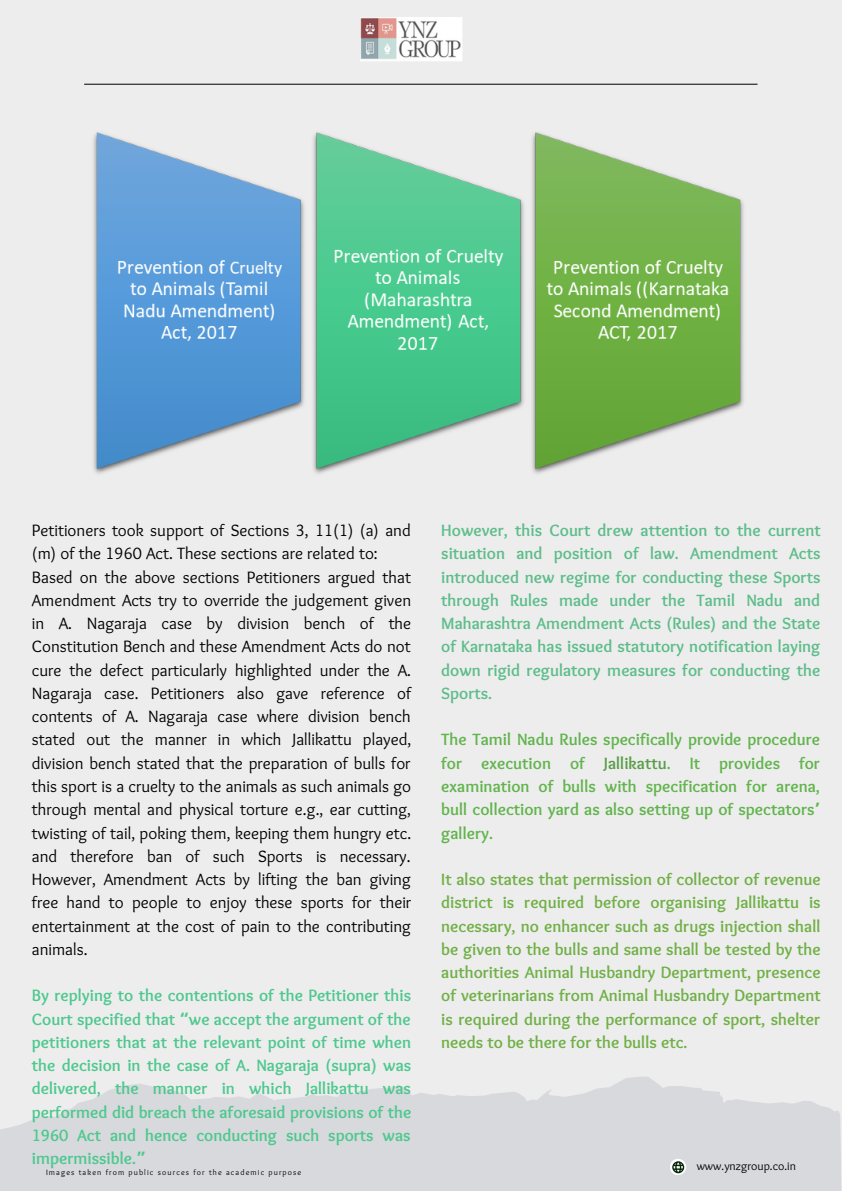
<style>
.page{position:relative;width:842px;height:1191px;background:#fff}
.page>*{position:absolute;margin:0;border:0;box-sizing:border-box;transform-origin:0 0}
.t1{font:17px/23.2px "Sukar Regular";color:#000}
.t2{font:700 17px/23.2px "Sukar";color:#70b046;text-align:justify}
.t3{font:700 17px/23.2px "Sukar";color:#4dc88e;text-align:justify}
.t4{font:700 17px/23.2px "Sukar";color:#5dbd8a;text-align:justify}
.t5{font:700 17px/23.2px "Sukar";color:#61b44c;text-align:justify}
.t6{font:12px "Sukar Regular";color:#000}
.t7{font:8px "Sukar Regular";letter-spacing:.14em;color:#000}
.s1{font-family:"Noto Sans Gurmukhi"}
.s2{color:#599d48}
</style>
<div class="page">
<div style="left:0;top:0;width:842px;height:1190px;background:#ededed"></div>
<svg style="left:0;top:1077px;width:841px;height:113px;fill:#d7d9dc"></svg>
<hr style="left:84px;top:84px;width:673px;height:1px;background:#000">
<img style="left:360px;top:17px;width:102px;height:44px">
<svg style="left:670px;top:1158px;width:16px;height:16px"></svg>
<svg style="left:672px;top:1161px;width:12px;height:12px"></svg>
<img style="left:93px;top:132px;width:651px;height:342px">
<p class="t1" style="left:32px;top:520px;width:381px">Petitioners took support of Sections 3, 11(1) (a) and (m) of the 1960 Act. These sections are related to:</p>
<p class="t1" style="left:32px;top:566px;width:381px;text-align:justify">Based on the above sections Petitioners argued that Amendment Acts try to override the judgement given in A. Nagaraja case by division bench of the Constitution Bench and these Amendment Acts do not cure the defect particularly highlighted under the A.<br>Nagaraja case. Petitioners also gave reference of contents of A. Nagaraja case where division bench stated out the manner in which Jallikattu played, division bench stated that the preparation of bulls for this sport is a cruelty to the animals as such animals go through mental and physical torture e.g., ear cutting, twisting of tail, poking them, keeping them hungry etc. and therefore ban of such Sports is necessary.<br>However, Amendment Acts by lifting the ban giving free hand to people to enjoy these sports for their entertainment at the cost of pain to the contributing animals.</p>
<p class="t3" style="left:32px;top:985px;width:381px">By replying to the contentions of the Petitioner this Court specified that <span class="s1">“</span>we accept the argument of the petitioners that at the relevant point of time when the decision in the case of A. Nagaraja (supra) was delivered, the manner in which Jallikattu was performed did breach the aforesaid provisions of the 1960 Act and hence conducting such sports was impermissible.<span class="s1">”</span></p>
<p class="t7" style="left:46px;top:1167px;width:257px">Images taken from public sources for the academic purpose</p>
<p class="t4" style="left:441px;top:520px;width:381px">However, this Court drew attention to the current situation and position of law. Amendment Acts introduced new regime for conducting these Sports through Rules made under the Tamil Nadu and Maharashtra Amendment Acts (Rules) and the State of Karnataka has issued statutory notification laying down rigid regulatory measures for conducting the Sports.</p>
<p class="t5" style="left:441px;top:729px;width:380px">The Tamil Nadu Rules specifically provide procedure for execution of <span class="s2">Jallikattu</span>. It provides for examination of bulls with specification for arena, bull collection yard as also setting up of spectators<span class="s1">’ </span>gallery.</p>
<p class="t2" style="left:441px;top:869px;width:381px">It also states that permission of collector of revenue district is required before organising Jallikattu is necessary, no enhancer such as drugs injection shall be given to the bulls and same shall be tested by the authorities Animal Husbandry Department, presence of veterinarians from Animal Husbandry Department is required during the performance of sport, shelter needs to be there for the bulls etc.</p>
<p class="t6" style="left:697px;top:1159px;width:101px">www.ynzgroup.co.in</p>
</div>
